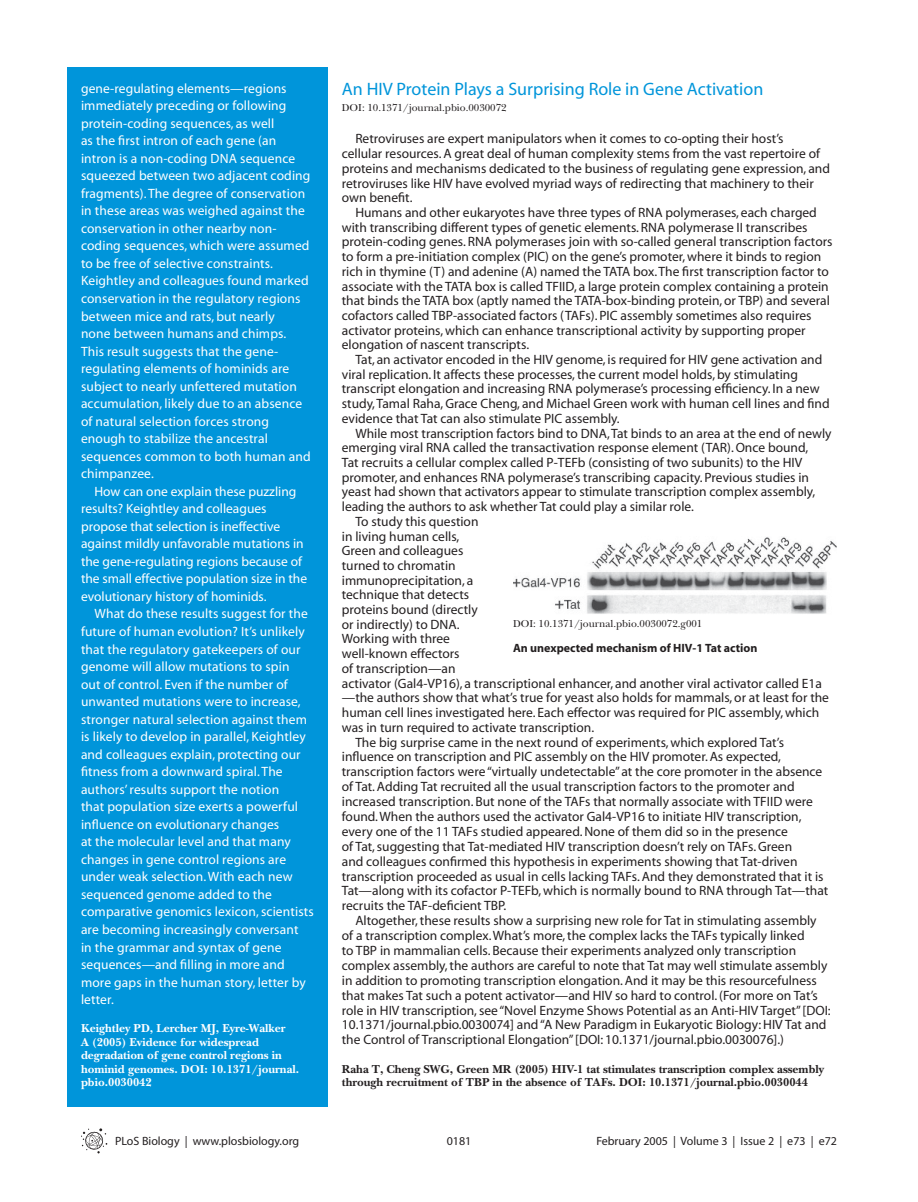
<style>
.page{position:relative;width:918px;height:1202px;background:#fff}
.page>*{position:absolute;margin:0;border:0;box-sizing:border-box;transform-origin:0 0}
.t1{font:18px "Myriad";color:#0095da}
.t2{font:13.5px/14.7px "Myriad";color:#231f20}
.t3{font:13.5px/17.5px "Myriad";letter-spacing:.01em;color:#fff}
.t4{font:700 12px/13.5px "PLB Iserif";color:#231f20}
.t5{font:700 12px/13.5px "PLB Iserif";color:#fff}
.t6{font:12px "Myriad";color:#231f20}
.t7{font:700 12px "Myriad";color:#231f20}
.t8{font:500 10.5px "PLB Iserif";color:#231f20}
</style>
<div class="page">
<svg style="left:81px;top:1128px;width:26px;height:25px"></svg>
<div style="left:68px;top:68px;width:260px;height:1039px;background:#0095da"></div>
<img style="left:513px;top:537px;width:324px;height:77px">
<p class="t3" style="left:81px;top:80px;width:231px">gene-regulating elements—regions immediately preceding or following protein-coding sequences, as well<br>as the first intron of each gene (an intron is a non-coding DNA sequence squeezed between two adjacent coding fragments). The degree of conservation in these areas was weighed against the conservation in other nearby non&shy;coding sequences, which were assumed to be free of selective constraints.<br>Keightley and colleagues found marked conservation in the regulatory regions between mice and rats, but nearly<br>none between humans and chimps.<br>This result suggests that the gene&shy;regulating elements of hominids are subject to nearly unfettered mutation accumulation, likely due to an absence of natural selection forces strong enough to stabilize the ancestral sequences common to both human and chimpanzee.</p>
<p class="t3" style="left:81px;top:483px;width:228px;text-indent:14px">How can one explain these puzzling results? Keightley and colleagues propose that selection is ineffective against mildly unfavorable mutations in the gene-regulating regions because of the small effective population size in the evolutionary history of hominids.</p>
<p class="t3" style="left:81px;top:606px;width:234px;text-indent:14px">What do these results suggest for the future of human evolution? It’s unlikely that the regulatory gatekeepers of our genome will allow mutations to spin<br>out of control. Even if the number of unwanted mutations were to increase, stronger natural selection against them is likely to develop in parallel, Keightley and colleagues explain, protecting our fitness from a downward spiral. The authors’ results support the notion<br>that population size exerts a powerful influence on evolutionary changes<br>at the molecular level and that many changes in gene control regions are under weak selection. With each new sequenced genome added to the comparative genomics lexicon, scientists are becoming increasingly conversant<br>in the grammar and syntax of gene sequences—and filling in more and more gaps in the human story, letter by letter.</p>
<p class="t5" style="left:81px;top:1023px;width:220px">Keightley PD, Lercher MJ, Eyre-Walker<br>A (2005) Evidence for widespread degradation of gene control regions in hominid genomes. DOI: 10.1371/journal. pbio.0030042</p>
<h1 class="t1" style="left:342px;top:82px;width:423px">An HIV Protein Plays a Surprising Role in Gene Activation</h1>
<p class="t8" style="left:342px;top:103px;width:166px">DOI: 10.1371/journal.pbio.0030072</p>
<p class="t2" style="left:342px;top:133px;width:490px;text-indent:14px">Retroviruses are expert manipulators when it comes to co-opting their host’s<br>cellular resources. A great deal of human complexity stems from the vast repertoire of proteins and mechanisms dedicated to the business of regulating gene expression, and retroviruses like HIV have evolved myriad ways of redirecting that machinery to their own benefit.</p>
<p class="t2" style="left:342px;top:206px;width:492px;text-indent:14px">Humans and other eukaryotes have three types of RNA polymerases, each charged with transcribing different types of genetic elements. RNA polymerase II transcribes protein-coding genes. RNA polymerases join with so-called general transcription factors to form a pre-initiation complex (PIC) on the gene’s promoter, where it binds to region rich in thymine (T) and adenine (A) named the TATA box. The first transcription factor to associate with the TATA box is called TFIID, a large protein complex containing a protein that binds the TATA box (aptly named the TATA-box-binding protein, or TBP) and several cofactors called TBP-associated factors (TAFs). PIC assembly sometimes also requires activator proteins, which can enhance transcriptional activity by supporting proper elongation of nascent transcripts.</p>
<p class="t2" style="left:342px;top:353px;width:489px;text-indent:14px">Tat, an activator encoded in the HIV genome, is required for HIV gene activation and viral replication. It affects these processes, the current model holds, by stimulating transcript elongation and increasing RNA polymerase’s processing efficiency. In a new study, Tamal Raha, Grace Cheng, and Michael Green work with human cell lines and find evidence that Tat can also stimulate PIC assembly.</p>
<p class="t2" style="left:355px;top:427px;width:478px">While most transcription factors bind to DNA, Tat binds to an area at the end of newly</p>
<p class="t2" style="left:342px;top:441px;width:468px">emerging viral RNA called the transactivation response element (TAR). Once bound,</p>
<p class="t2" style="left:342px;top:456px;width:462px">Tat recruits a cellular complex called P-TEFb (consisting of two subunits) to the HIV</p>
<p class="t2" style="left:342px;top:471px;width:469px">promoter, and enhances RNA polymerase’s transcribing capacity. Previous studies in</p>
<p class="t2" style="left:342px;top:485px;width:475px">yeast had shown that activators appear to stimulate transcription complex assembly,</p>
<p class="t2" style="left:342px;top:500px;width:354px">leading the authors to ask whether Tat could play a similar role.</p>
<p class="t2" style="left:355px;top:515px;width:125px">To study this question</p>
<p class="t2" style="left:342px;top:529px;width:119px">in living human cells,</p>
<p class="t2" style="left:342px;top:544px;width:123px">Green and colleagues</p>
<p class="t2" style="left:342px;top:559px;width:115px">turned to chromatin</p>
<p class="t2" style="left:342px;top:574px;width:133px">immunoprecipitation, a</p>
<p class="t2" style="left:342px;top:588px;width:129px">technique that detects</p>
<p class="t2" style="left:342px;top:603px;width:137px">proteins bound (directly</p>
<p class="t2" style="left:342px;top:618px;width:119px">or indirectly) to DNA.</p>
<p class="t2" style="left:342px;top:632px;width:110px">Working with three</p>
<p class="t2" style="left:342px;top:647px;width:119px">well-known effectors</p>
<p class="t2" style="left:342px;top:662px;width:115px">of transcription—an</p>
<p class="t2" style="left:342px;top:676px;width:482px">activator (Gal4-VP16), a transcriptional enhancer, and another viral activator called E1a</p>
<p class="t2" style="left:342px;top:691px;width:489px">—the authors show that what’s true for yeast also holds for mammals, or at least for the</p>
<p class="t2" style="left:342px;top:706px;width:479px">human cell lines investigated here. Each effector was required for PIC assembly, which</p>
<p class="t2" style="left:342px;top:721px;width:254px">was in turn required to activate transcription.</p>
<p class="t2" style="left:355px;top:735px;width:430px">The big surprise came in the next round of experiments, which explored Tat’s</p>
<p class="t2" style="left:342px;top:750px;width:441px">influence on transcription and PIC assembly on the HIV promoter. As expected,</p>
<p class="t2" style="left:342px;top:765px;width:482px">transcription factors were “virtually undetectable” at the core promoter in the absence</p>
<p class="t2" style="left:342px;top:780px;width:454px">of Tat. Adding Tat recruited all the usual transcription factors to the promoter and</p>
<p class="t2" style="left:342px;top:795px;width:473px">increased transcription. But none of the TAFs that normally associate with TFIID were</p>
<p class="t2" style="left:342px;top:810px;width:461px">found. When the authors used the activator Gal4-VP16 to initiate HIV transcription,</p>
<p class="t2" style="left:342px;top:825px;width:448px">every one of the 11 TAFs studied appeared. None of them did so in the presence</p>
<p class="t2" style="left:342px;top:840px;width:452px">of Tat, suggesting that Tat-mediated HIV transcription doesn’t rely on TAFs. Green</p>
<p class="t2" style="left:342px;top:855px;width:457px">and colleagues confirmed this hypothesis in experiments showing that Tat-driven</p>
<p class="t2" style="left:342px;top:869px;width:483px">transcription proceeded as usual in cells lacking TAFs. And they demonstrated that it is</p>
<p class="t2" style="left:342px;top:884px;width:488px">Tat—along with its cofactor P-TEFb, which is normally bound to RNA through Tat—that</p>
<p class="t2" style="left:342px;top:899px;width:166px">recruits the TAF-deficient TBP.</p>
<p class="t2" style="left:355px;top:914px;width:463px">Altogether, these results show a surprising new role for Tat in stimulating assembly</p>
<p class="t2" style="left:342px;top:929px;width:464px">of a transcription complex. What’s more, the complex lacks the TAFs typically linked</p>
<p class="t2" style="left:342px;top:944px;width:456px">to TBP in mammalian cells. Because their experiments analyzed only transcription</p>
<p class="t2" style="left:342px;top:959px;width:487px">complex assembly, the authors are careful to note that Tat may well stimulate assembly</p>
<p class="t2" style="left:342px;top:974px;width:477px">in addition to promoting transcription elongation. And it may be this resourcefulness</p>
<p class="t2" style="left:342px;top:988px;width:478px">that makes Tat such a potent activator—and HIV so hard to control. (For more on Tat’s</p>
<p class="t2" style="left:342px;top:1003px;width:490px">role in HIV transcription, see “Novel Enzyme Shows Potential as an Anti-HIV Target” [DOI:</p>
<p class="t2" style="left:342px;top:1018px;width:486px">10.1371/journal.pbio.0030074] and “A New Paradigm in Eukaryotic Biology: HIV Tat and</p>
<p class="t2" style="left:342px;top:1033px;width:444px">the Control of Transcriptional Elongation” [DOI: 10.1371/journal.pbio.0030076].)</p>
<p class="t4" style="left:342px;top:1063px;width:484px">Raha T, Cheng SWG, Green MR (2005) HIV-1 tat stimulates transcription complex assembly through recruitment of TBP in the absence of TAFs. DOI: 10.1371/journal.pbio.0030044</p>
<p class="t8" style="left:513px;top:619px;width:191px">DOI: 10.1371/journal.pbio.0030072.g001</p>
<p class="t7" style="left:513px;top:643px;width:246px">An unexpected mechanism of HIV-1 Tat action</p>
<p class="t6" style="left:115px;top:1136px;width:186px">PLoS Biology | www.plosbiology.org</p>
<p class="t6" style="left:447px;top:1136px;width:26px">0181</p>
<p class="t6" style="left:596px;top:1136px;width:242px">February 2005 | Volume 3 | Issue 2 | e73 | e72</p>
</div>
